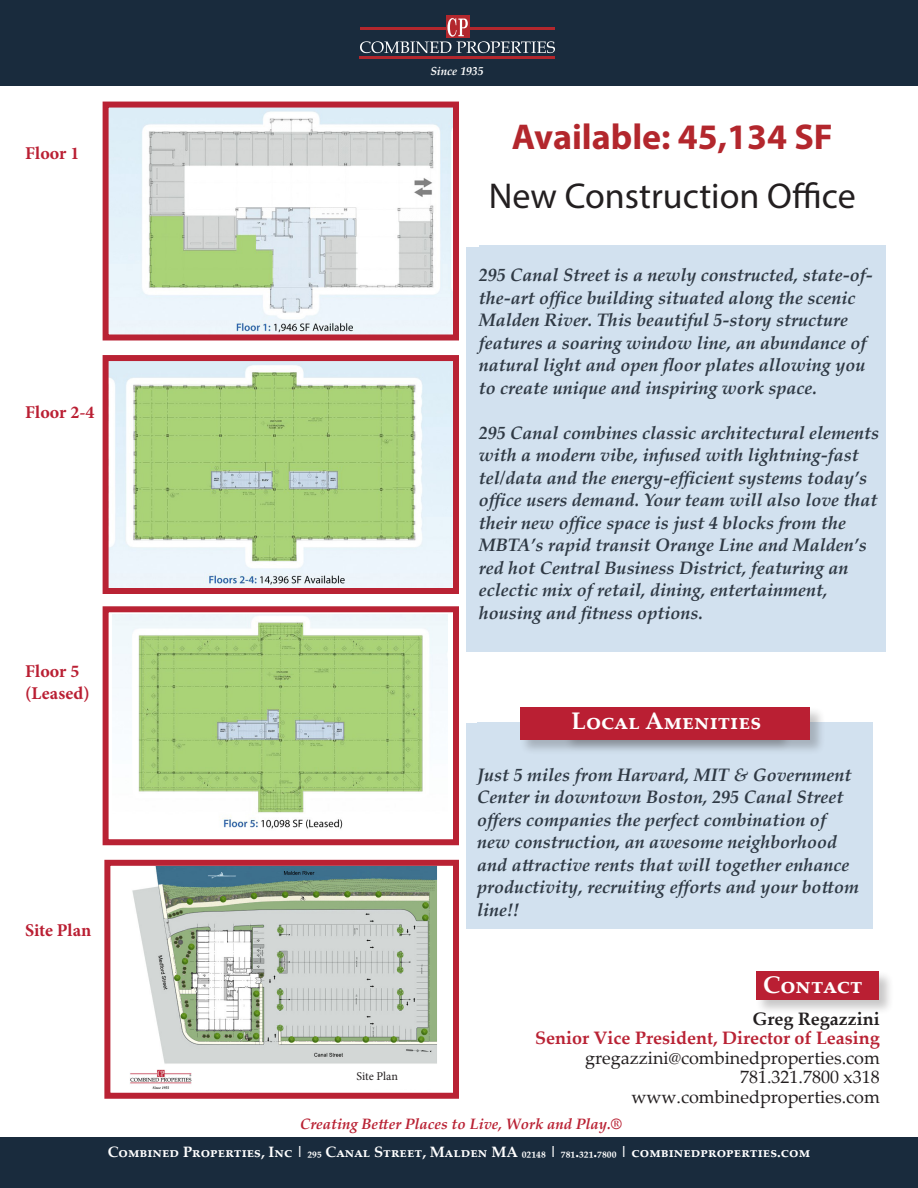
<style>
.page{position:relative;width:918px;height:1188px;background:#fff}
.page>*{position:absolute;margin:0;border:0;box-sizing:border-box;transform-origin:0 0}
.Subhead_2{font:36px "Myriad Pro";color:#231f20}
.Subhead_2-2{font:700 36px "Myriad Pro";color:#b3272d}
.t1{font:700 24px "Palatino Linotype";color:#fff}
.t2{font:italic 700 18px/22.5px "Palatino Linotype";color:#2f3944}
.t3{font:18px "Palatino Linotype";color:#231f20}
.t4{font:700 18px "Palatino Linotype";color:#b92234}
.t5{font:700 18px "Minion Pro";letter-spacing:.005em;color:#ba1f33}
.t6{font:700 18px "Palatino Linotype";color:#231f20}
.t7{font:700 15px "Palatino Linotype";color:#fff}
.t8{font:italic 700 15px "Palatino Linotype";color:#b92234}
.t9{font:12px "Minion Pro";letter-spacing:-.005em;color:#231f20}
.t10{font:italic 700 11.7px "Palatino Linotype";color:#fff}
</style>
<div class="page">
<div style="left:467px;top:247px;width:25px;height:405px;background:#d2e1ef"></div>
<div style="left:466px;top:724px;width:26px;height:205px;background:#d2e1ef"></div>
<img style="left:110px;top:109px;width:342px;height:224px">
<div style="left:103px;top:102px;width:356px;height:238px;border:6px solid #b92234"></div>
<img style="left:130px;top:867px;width:307px;height:222px">
<div style="left:104px;top:860px;width:355px;height:239px;border:6px solid #b92234"></div>
<img style="left:110px;top:362px;width:342px;height:225px">
<div style="left:103px;top:355px;width:356px;height:239px;border:6px solid #b92234"></div>
<img style="left:112px;top:614px;width:335px;height:215px">
<div style="left:103px;top:606px;width:356px;height:239px;border:6px solid #b92234"></div>
<div style="left:477px;top:722px;width:396px;height:207px;background:#d2e1ef"></div>
<div style="left:479px;top:245px;width:407px;height:407px;background:#d2e1ef"></div>
<div style="left:755px;top:971px;width:139px;height:44px;background:#231f20;opacity:.25"></div>
<div style="left:756px;top:971px;width:122px;height:29px;background:#ba1f33"></div>
<div style="left:520px;top:706px;width:305px;height:50px;background:#231f20;opacity:.25"></div>
<div style="left:520px;top:707px;width:290px;height:33px;background:#ba1f33"></div>
<div style="left:362px;top:1076px;width:76px;height:13px;background:#fff"></div>
<div style="left:0;top:1137px;width:918px;height:51px;background:#192b3d"></div>
<div style="left:0;top:0;width:918px;height:86px;background:#192b3d"></div>
<div style="left:446px;top:16px;width:23px;height:22px;background:#b3272d"></div>
<hr style="left:360px;top:56px;width:195px;height:2px;background:#b3272d">
<svg style="left:360px;top:18px;width:195px;height:35px"></svg>
<p class="t5" style="left:25px;top:140px;width:56px">Floor 1</p>
<p class="t10" style="left:430px;top:62px;width:55px">Since 1935</p>
<p class="Subhead_2-2" style="left:512px;top:113px;width:323px">Available: 45,134 SF</p>
<p class="Subhead_2" style="left:489px;top:173px;width:368px">New Construction Office</p>
<p class="t5" style="left:25px;top:400px;width:71px">Floor 2-4</p>
<p class="t2" style="left:479px;top:263px;width:396px">295 Canal Street is a newly constructed, state-of&shy;the-art office building situated along the scenic Malden River. This beautiful 5-story structure features a soaring window line, an abundance of natural light and open floor plates allowing you to create unique and inspiring work space.</p>
<p class="t2" style="left:479px;top:420px;width:402px">295 Canal combines classic architectural elements with a modern vibe, infused with lightning-fast tel/data and the energy-efficient systems today’s office users demand. Your team will also love that their new office space is just 4 blocks from the MBTA’s rapid transit Orange Line and Malden’s red hot Central Business District, featuring an eclectic mix of retail, dining, entertainment, housing and fitness options.</p>
<p class="t5" style="left:25px;top:659px;width:56px">Floor 5</p>
<p class="t5" style="left:25px;top:680px;width:66px">(Leased)</p>
<p class="t5" style="left:25px;top:918px;width:68px">Site Plan</p>
<p class="t1" style="left:572px;top:703px;width:191px">Local Amenities</p>
<p class="t1" style="left:577px;top:705px;width:191px">Local Amenities</p>
<p class="t2" style="left:477px;top:762px;width:383px">Just 5 miles from Harvard, MIT &amp; Government Center in downtown Boston, 295 Canal Street offers companies the perfect combination of new construction, an awesome neighborhood and attractive rents that will together enhance productivity, recruiting efforts and your bottom line!!</p>
<p class="t9" style="left:356px;top:1068px;width:43px">Site Plan</p>
<p class="t1" style="left:763px;top:968px;width:101px">Contact</p>
<p class="t6" style="left:753px;top:1006px;width:129px">Greg Regazzini</p>
<p class="t4" style="left:535px;top:1025px;width:346px">Senior Vice President, Director of Leasing</p>
<p class="t3" style="left:585px;top:1045px;width:296px">gregazzini@combinedproperties.com</p>
<p class="t3" style="left:740px;top:1064px;width:141px">781.321.7800 x318</p>
<p class="t3" style="left:632px;top:1084px;width:250px">www.combinedproperties.com</p>
<p class="t8" style="left:300px;top:1113px;width:324px">Creating Better Places to Live, Work and Play.®</p>
<p class="t7" style="left:108px;top:1141px;width:704px">Combined Properties, Inc | 295 Canal Street, Malden MA 02148 | 781.321.7800 | combinedproperties.com</p>
</div>
